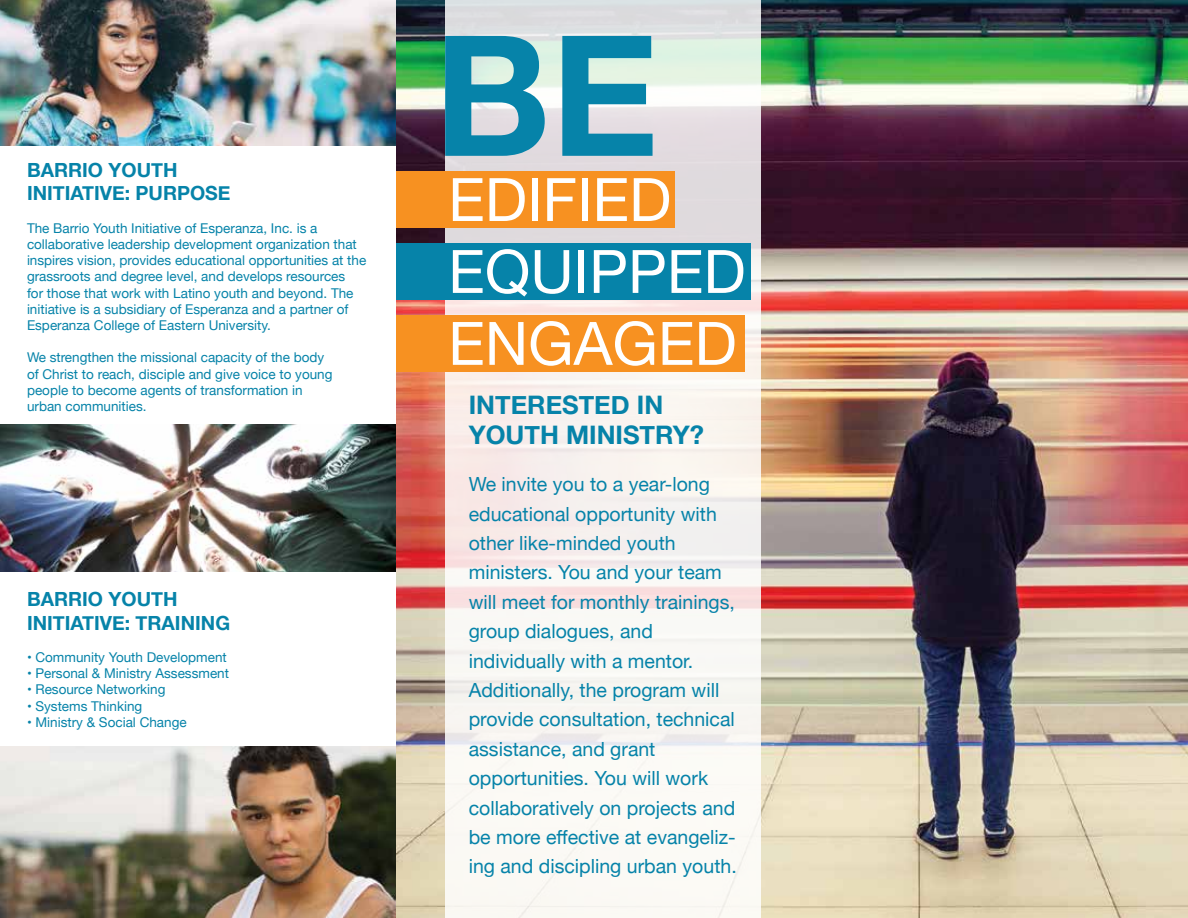
<style>
.page{position:relative;width:1188px;height:918px;background:#fff}
.page>*{position:absolute;margin:0;border:0;box-sizing:border-box;transform-origin:0 0}
.t1{font:60px/71.8px "Helvetica Neue";color:#fff}
.t2{font:700 25.5px/30.6px "Helvetica Neue";color:#0683a9}
.t3{font:19.5px/29.4px "Helvetica Neue";color:#0683a9}
.t4{font:700 19.5px/23.4px "Helvetica Neue";color:#0683a9}
.t5{font:13.5px/16.2px "Helvetica Neue";color:#0683a9}
</style>
<div class="page">
<img style="left:396px;top:0;width:792px;height:918px">
<svg style="left:445px;top:0;width:316px;height:918px;fill:#f9f4f0"></svg>
<svg style="left:445px;top:36px;width:208px;height:120px;background:#5baabf"></svg>
<img style="left:0;top:0;width:396px;height:146px">
<img style="left:0;top:425px;width:396px;height:147px">
<img style="left:0;top:746px;width:396px;height:172px">
<div style="left:396px;top:171px;width:279px;height:57px;background:#f79121"></div>
<div style="left:396px;top:315px;width:349px;height:57px;background:#f79121"></div>
<div style="left:396px;top:243px;width:355px;height:57px;background:#0683a9"></div>
<h3 class="t4" style="left:27px;top:159px;width:205px">BARRIO YOUTH<br>INITIATIVE: PURPOSE</h3>
<p class="t5" style="left:27px;top:221px;width:341px">The Barrio Youth Initiative of Esperanza, Inc. is a collaborative leadership development organization that inspires vision, provides educational opportunities at the grassroots and degree level, and develops resources<br>for those that work with Latino youth and beyond. The initiative is a subsidiary of Esperanza and a partner of Esperanza College of Eastern University.</p>
<p class="t5" style="left:27px;top:350px;width:307px">We strengthen the missional capacity of the body of Christ to reach, disciple and give voice to young people to become agents of transformation in urban communities.</p>
<h3 class="t4" style="left:27px;top:588px;width:205px">BARRIO YOUTH<br>INITIATIVE: TRAINING</h3>
<p class="t5" style="left:27px;top:650px;width:201px">• Community Youth Development</p>
<p class="t5" style="left:27px;top:666px;width:204px">• Personal &amp; Ministry Assessment</p>
<p class="t5" style="left:27px;top:682px;width:140px">• Resource Networking</p>
<p class="t5" style="left:27px;top:698px;width:117px">• Systems Thinking</p>
<p class="t5" style="left:27px;top:715px;width:161px">• Ministry &amp; Social Change</p>
<h1 class="t1" style="left:448px;top:167px;width:299px">EDIFIED<br>EQUIPPED<br>ENGAGED</h1>
<h2 class="t2" style="left:469px;top:390px;width:237px">INTERESTED IN<br>YOUTH MINISTRY?</h2>
<p class="t3" style="left:469px;top:471px;width:270px">We invite you to a year-long educational opportunity with other like-minded youth ministers. You and your team will meet for monthly trainings, group dialogues, and individually with a mentor.<br>Additionally, the program will provide consultation, technical assistance, and grant opportunities. You will work collaboratively on projects and be more effective at evangeliz&shy;ing and discipling urban youth.</p>
</div>
